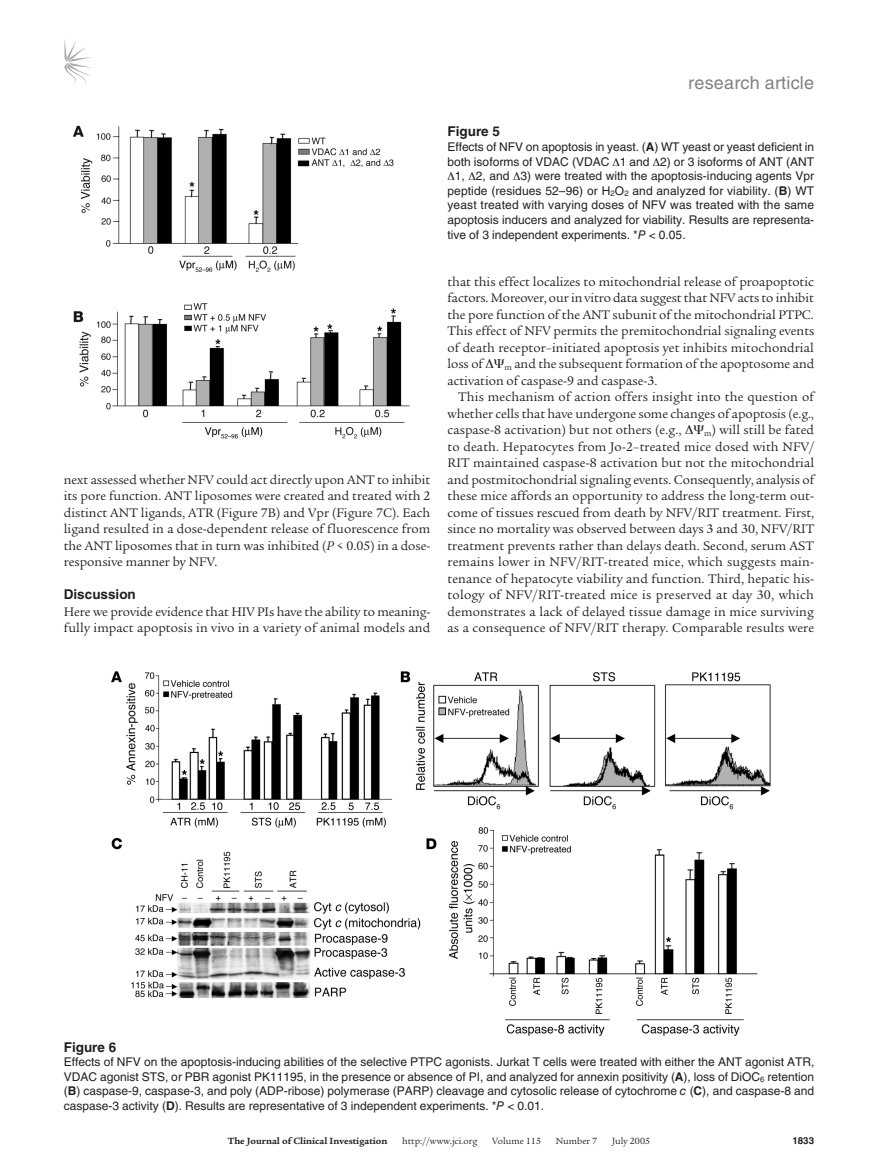
<style>
.page{position:relative;width:878px;height:1174px;background:#fff}
.page>*{position:absolute;margin:0;border:0;box-sizing:border-box;transform-origin:0 0}
.t1{font:18px "Helvetica LT Std";letter-spacing:.01em;color:#808285}
.t2{font:13.5px/16.5px "Legacy Serif Std";color:#231f20;text-align:justify}
.t3{font:700 13.5px "Helvetica LT Std";color:#231f20}
.t4{font:12px/14.7px "Helvetica LT Std";color:#231f20;text-align:justify}
.t5{font:9.75px "Legacy Serif Std";color:#231f20}
.t6{font:700 9.75px "Legacy Serif Std";color:#231f20}
.t7{font:700 9.75px "Helvetica LT Std";color:#231f20}
.s1{font-style:italic}
.s2{font-weight:700}
</style>
<div class="page">
<svg style="left:64px;top:39px;width:27px;height:45px"></svg>
<img style="left:72px;top:125px;width:338px;height:314px">
<img style="left:111px;top:671px;width:660px;height:365px">
<h1 class="t1" style="left:688px;top:72px;width:127px">research article</h1>
<p class="t2" style="left:64px;top:471px;width:368px">next assessed whether NFV could act directly upon ANT to inhibit its pore function. ANT liposomes were created and treated with 2 distinct ANT ligands, ATR (Figure 7B) and Vpr (Figure 7C). Each ligand resulted in a dose-dependent release of fluorescence from the ANT liposomes that in turn was inhibited (<span class="s1">P</span> &lt; 0.05) in a dose&shy;responsive manner by NFV.</p>
<p class="t3" style="left:64px;top:586px;width:74px">Discussion</p>
<p class="t2" style="left:64px;top:603px;width:368px">Here we provide evidence that HIV PIs have the ability to meaning&shy;fully impact apoptosis in vivo in a variety of animal models and</p>
<p class="t3" style="left:447px;top:123px;width:54px">Figure 5</p>
<p class="t4" style="left:447px;top:139px;width:368px">Effects of NFV on apoptosis in yeast. (<span class="s2">A</span>) WT yeast or yeast deficient in both isoforms of VDAC (VDAC ∆1 and ∆2) or 3 isoforms of ANT (ANT ∆1, ∆2, and ∆3) were treated with the apoptosis-inducing agents Vpr peptide (residues 52–96) or H<sub>2</sub>O<sub>2</sub> and analyzed for viability. (<span class="s2">B</span>) WT yeast treated with varying doses of NFV was treated with the same apoptosis inducers and analyzed for viability. Results are representa&shy;tive of 3 independent experiments. *<span class="s1">P</span> &lt; 0.05.</p>
<p class="t2" style="left:447px;top:273px;width:368px">that this effect localizes to mitochondrial release of proapoptotic factors. Moreover, our in vitro data suggest that NFV acts to inhibit the pore function of the ANT subunit of the mitochondrial PTPC.<br>This effect of NFV permits the premitochondrial signaling events of death receptor–initiated apoptosis yet inhibits mitochondrial loss of ∆ <sub>m</sub> and the subsequent formation of the apoptosome and activation of caspase-9 and caspase-3.</p>
<p class="t2" style="left:447px;top:389px;width:368px;text-indent:11px">This mechanism of action offers insight into the question of whether cells that have undergone some changes of apoptosis (e.g., caspase-8 activation) but not others (e.g., ∆ <sub>m</sub>) will still be fated to death. Hepatocytes from Jo-2–treated mice dosed with NFV/ RIT maintained caspase-8 activation but not the mitochondrial and postmitochondrial signaling events. Consequently, analysis of these mice affords an opportunity to address the long-term out&shy;come of tissues rescued from death by NFV/RIT treatment. First, since no mortality was observed between days 3 and 30, NFV/RIT treatment prevents rather than delays death. Second, serum AST remains lower in NFV/RIT-treated mice, which suggests main&shy;tenance of hepatocyte viability and function. Third, hepatic his&shy;tology of NFV/RIT-treated mice is preserved at day 30, which demonstrates a lack of delayed tissue damage in mice surviving as a consequence of NFV/RIT therapy. Comparable results were</p>
<p class="t3" style="left:64px;top:1038px;width:54px">Figure 6</p>
<p class="t4" style="left:64px;top:1054px;width:752px">Effects of NFV on the apoptosis-inducing abilities of the selective PTPC agonists. Jurkat T cells were treated with either the ANT agonist ATR, VDAC agonist STS, or PBR agonist PK11195, in the presence or absence of PI, and analyzed for annexin positivity (<span class="s2">A</span>), loss of DiOC<sub>6</sub> retention (<span class="s2">B</span>) caspase-9, caspase-3, and poly (ADP-ribose) polymerase (PARP) cleavage and cytosolic release of cytochrome <span class="s1">c</span> (<span class="s2">C</span>), and caspase-8 and caspase-3 activity (<span class="s2">D</span>). Results are representative of 3 independent experiments. *<span class="s1">P</span> &lt; 0.01.</p>
<p class="t6" style="left:228px;top:1135px;width:161px">The Journal of Clinical Investigation</p>
<p class="t5" style="left:402px;top:1135px;width:77px">http://www.jci.org</p>
<p class="t5" style="left:492px;top:1135px;width:50px">Volume 115</p>
<p class="t5" style="left:555px;top:1135px;width:43px">Number 7</p>
<p class="t5" style="left:612px;top:1135px;width:40px">July 2005</p>
<p class="t7" style="left:792px;top:1134px;width:23px">1833</p>
</div>
